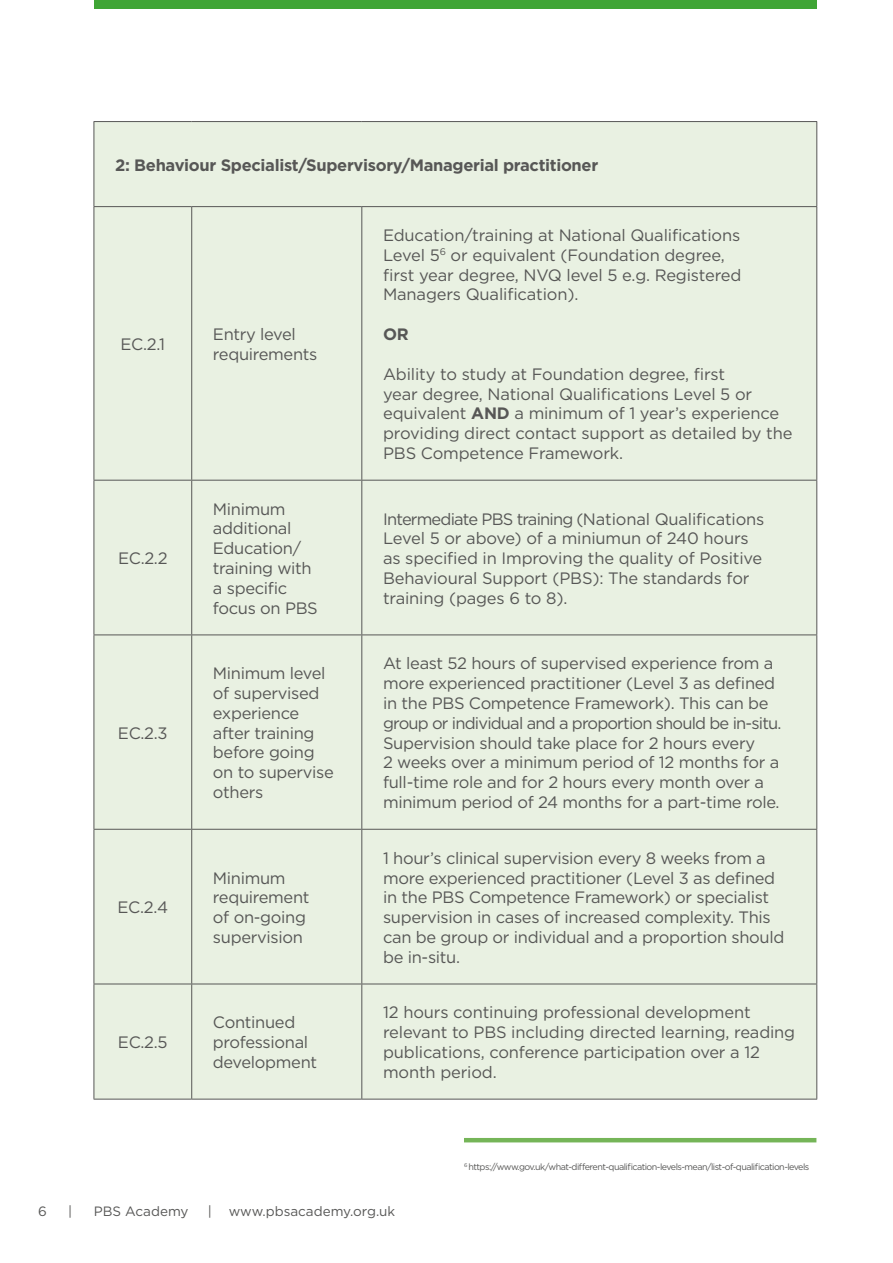
<style>
.page{position:relative;width:893px;height:1263px;background:#fff}
.page>*{position:absolute;margin:0;border:0;box-sizing:border-box;transform-origin:0 0}
.t1{font:16.5px/19.8px "Gotham";letter-spacing:-.02em;color:#575756}
.t2{font:700 16.5px "Gotham";letter-spacing:-.02em;color:#575756}
.t3{font:13.5px "Gotham";color:#575756}
.t4{font:9px "Gotham";letter-spacing:-.06em;color:#575756}
.s1{font-weight:700}
</style>
<div class="page">
<div style="left:94px;top:0;width:722px;height:9px;background:#3fa535"></div>
<div style="left:95px;top:122px;width:721px;height:977px;background:#e9f1e2"></div>
<hr style="left:94px;top:121px;width:98px;height:1px;background:#575756">
<hr style="left:94px;top:122px;width:1px;height:84px;background:#575756">
<hr style="left:192px;top:121px;width:170px;height:1px;background:#575756">
<hr style="left:362px;top:121px;width:455px;height:1px;background:#575756">
<hr style="left:816px;top:122px;width:1px;height:84px;background:#575756">
<hr style="left:94px;top:206px;width:98px;height:1px;background:#575756">
<hr style="left:94px;top:207px;width:1px;height:273px;background:#575756">
<hr style="left:192px;top:206px;width:170px;height:1px;background:#575756">
<hr style="left:191px;top:207px;width:1px;height:273px;background:#575756">
<hr style="left:362px;top:206px;width:455px;height:1px;background:#575756">
<hr style="left:361px;top:207px;width:1px;height:273px;background:#575756">
<hr style="left:816px;top:207px;width:1px;height:273px;background:#575756">
<hr style="left:94px;top:480px;width:98px;height:1px;background:#575756">
<hr style="left:94px;top:480px;width:1px;height:154px;background:#575756">
<hr style="left:192px;top:480px;width:170px;height:1px;background:#575756">
<hr style="left:191px;top:480px;width:1px;height:154px;background:#575756">
<hr style="left:362px;top:480px;width:455px;height:1px;background:#575756">
<hr style="left:361px;top:480px;width:1px;height:154px;background:#575756">
<hr style="left:816px;top:480px;width:1px;height:154px;background:#575756">
<hr style="left:94px;top:634px;width:98px;height:1px;background:#575756">
<hr style="left:94px;top:635px;width:1px;height:194px;background:#575756">
<hr style="left:192px;top:634px;width:170px;height:1px;background:#575756">
<hr style="left:191px;top:635px;width:1px;height:194px;background:#575756">
<hr style="left:362px;top:634px;width:455px;height:1px;background:#575756">
<hr style="left:361px;top:635px;width:1px;height:194px;background:#575756">
<hr style="left:816px;top:635px;width:1px;height:194px;background:#575756">
<hr style="left:94px;top:829px;width:98px;height:1px;background:#575756">
<hr style="left:94px;top:830px;width:1px;height:153px;background:#575756">
<hr style="left:192px;top:829px;width:170px;height:1px;background:#575756">
<hr style="left:191px;top:830px;width:1px;height:153px;background:#575756">
<hr style="left:362px;top:829px;width:455px;height:1px;background:#575756">
<hr style="left:361px;top:830px;width:1px;height:153px;background:#575756">
<hr style="left:816px;top:830px;width:1px;height:153px;background:#575756">
<hr style="left:94px;top:983px;width:98px;height:1px;background:#575756">
<hr style="left:94px;top:984px;width:1px;height:115px;background:#575756">
<hr style="left:192px;top:983px;width:170px;height:1px;background:#575756">
<hr style="left:191px;top:984px;width:1px;height:115px;background:#575756">
<hr style="left:362px;top:983px;width:455px;height:1px;background:#575756">
<hr style="left:361px;top:984px;width:1px;height:115px;background:#575756">
<hr style="left:816px;top:984px;width:1px;height:115px;background:#575756">
<hr style="left:94px;top:1099px;width:98px;height:1px;background:#575756">
<hr style="left:192px;top:1099px;width:170px;height:1px;background:#575756">
<hr style="left:362px;top:1099px;width:455px;height:1px;background:#575756">
<hr style="left:464px;top:1138px;width:352px;height:4px;background:#75b558">
<p class="t2" style="left:115px;top:154px;width:485px">2: Behaviour Specialist/Supervisory/Managerial practitioner</p>
<p class="t1" style="left:120px;top:334px;width:46px">EC.2.1</p>
<p class="t1" style="left:213px;top:324px;width:106px">Entry level requirements</p>
<p class="t1" style="left:383px;top:225px;width:360px">Education/training at National Qualifications Level 5<sup>6</sup> or equivalent (Foundation degree, first year degree, NVQ level 5 e.g. Registered Managers Qualification).</p>
<p class="t2" style="left:383px;top:323px;width:27px">OR</p>
<p class="t1" style="left:383px;top:364px;width:411px">Ability to study at Foundation degree, first<br>year degree, National Qualifications Level 5 or equivalent <span class="s1">AND</span> a minimum of 1 year’s experience providing direct contact support as detailed by the PBS Competence Framework.</p>
<p class="t1" style="left:118px;top:548px;width:51px">EC.2.2</p>
<p class="t1" style="left:118px;top:723px;width:51px">EC.2.3</p>
<p class="t1" style="left:117px;top:897px;width:52px">EC.2.4</p>
<p class="t1" style="left:118px;top:1032px;width:51px">EC.2.5</p>
<p class="t1" style="left:213px;top:498px;width:106px">Minimum additional<br>Education/ training with a specific focus on PBS</p>
<p class="t1" style="left:383px;top:508px;width:383px">Intermediate PBS training (National Qualifications Level 5 or above) of a miniumun of 240 hours as specified in Improving the quality of Positive Behavioural Support (PBS): The standards for training (pages 6 to 8).</p>
<p class="t1" style="left:213px;top:663px;width:122px">Minimum level of supervised experience after training before going on to supervise others</p>
<p class="t1" style="left:383px;top:653px;width:400px">At least 52 hours of supervised experience from a more experienced practitioner (Level 3 as defined in the PBS Competence Framework). This can be group or individual and a proportion should be in-situ.<br>Supervision should take place for 2 hours every<br>2 weeks over a minimum period of 12 months for a full-time role and for 2 hours every month over a minimum period of 24 months for a part-time role.</p>
<p class="t1" style="left:213px;top:867px;width:98px">Minimum requirement of on-going supervision</p>
<p class="t1" style="left:383px;top:848px;width:403px">1 hour’s clinical supervision every 8 weeks from a more experienced practitioner (Level 3 as defined in the PBS Competence Framework) or specialist supervision in cases of increased complexity. This can be group or individual and a proportion should be in-situ.</p>
<p class="t1" style="left:213px;top:1012px;width:106px">Continued professional development</p>
<p class="t1" style="left:383px;top:1002px;width:414px">12 hours continuing professional development relevant to PBS including directed learning, reading publications, conference participation over a 12 month period.</p>
<p class="t4" style="left:464px;top:1161px;width:347px"><sup>6</sup> https://www.gov.uk/what-different-qualification-levels-mean/list-of-qualification-levels</p>
<p class="t3" style="left:38px;top:1203px;width:10px">6</p>
<p class="t3" style="left:68px;top:1203px;width:6px">|</p>
<p class="t3" style="left:94px;top:1203px;width:96px">PBS Academy</p>
<p class="t3" style="left:208px;top:1203px;width:6px">|</p>
<p class="t3" style="left:229px;top:1203px;width:168px">www.pbsacademy.org.uk</p>
</div>
